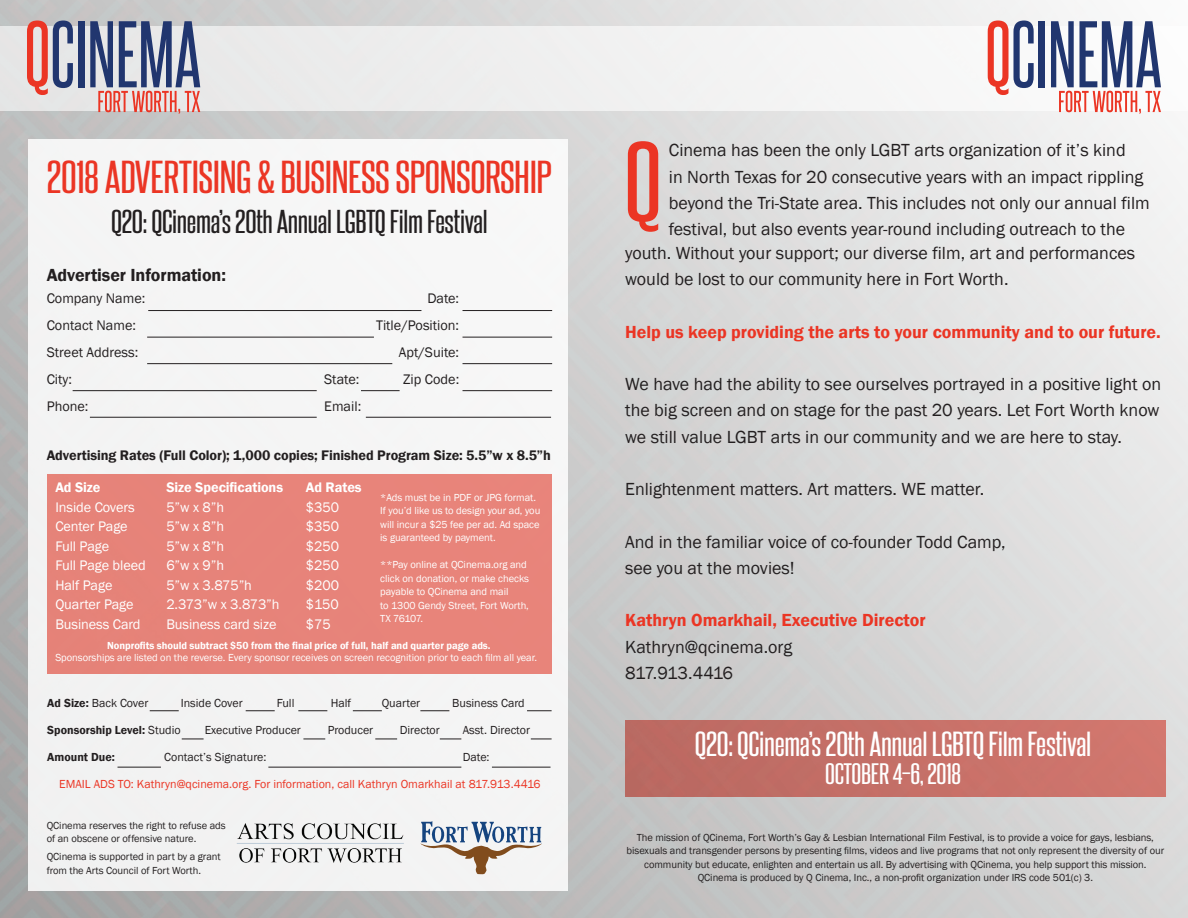
<style>
.page{position:relative;width:1188px;height:918px;background:#fff}
.page>*{position:absolute;margin:0;border:0;box-sizing:border-box;transform-origin:0 0}
.t1{font:97.65px "Steelfish Rg";color:#eb3524;scale:1.2 1}
.t2{font:39.75px "Steelfish Rg";letter-spacing:-.01em;color:#eb3524;scale:1.2 1}
.t3{font:30px "Steelfish Rg";letter-spacing:-.01em;color:#fff;scale:1.2 1}
.t4{font:28.5px "Steelfish Rg";letter-spacing:-.01em;color:#231f20;scale:1.2 1}
.t5{font:25.5px "Steelfish Rg";letter-spacing:-.01em;color:#fff;scale:1.2 1}
.t6{font:18px/26.2px "Franklin Gothic";color:#231f20}
.t7{font:600 18px "Franklin Gothic";color:#eb3524}
.t8{font:600 18px "Franklin Gothic";letter-spacing:-.005em;color:#231f20}
.t9{font:18px "Franklin Gothic";letter-spacing:-.04em;color:#231f20}
.t10{font:14.25px "Franklin Gothic";letter-spacing:-.005em;color:#fff}
.t11{font:14.25px "Franklin Gothic";color:#231f20}
.t12{font:600 14.25px "Franklin Gothic";letter-spacing:-.005em;color:#231f20}
.t13{font:600 14.25px "Franklin Gothic";letter-spacing:-.005em;color:#fff}
.t14{font:12px "Franklin Gothic";color:#231f20}
.t15{font:12px "Franklin Gothic";color:#eb3524}
.t16{font:600 12px "Franklin Gothic";color:#231f20}
.t17{font:10.5px/13.5px "Franklin Gothic";letter-spacing:-.005em;color:#231f20}
.t18{font:10.5px/13.5px "Franklin Gothic";letter-spacing:-.005em;color:#fff}
.t19{font:600 10.5px "Franklin Gothic";letter-spacing:-.005em;color:#fff}
.s1{font-weight:600}
.s2{font-weight:400}
</style>
<div class="page">
<img style="left:0;top:0;width:1188px;height:918px">
<div style="left:28px;top:139px;width:540px;height:752px;background:#f5f5f5"></div>
<svg style="left:150px;top:710px;width:29px;height:1px"></svg>
<svg style="left:182px;top:739px;width:22px;height:1px"></svg>
<svg style="left:303px;top:739px;width:22px;height:1px"></svg>
<svg style="left:375px;top:739px;width:22px;height:1px"></svg>
<svg style="left:440px;top:739px;width:21px;height:1px"></svg>
<svg style="left:531px;top:739px;width:21px;height:1px"></svg>
<hr style="left:492px;top:767px;width:59px;height:1px;background:#231f20">
<hr style="left:268px;top:767px;width:193px;height:1px;background:#231f20">
<hr style="left:118px;top:767px;width:43px;height:1px;background:#231f20">
<svg style="left:246px;top:710px;width:29px;height:1px"></svg>
<svg style="left:298px;top:710px;width:29px;height:1px"></svg>
<svg style="left:353px;top:710px;width:29px;height:1px"></svg>
<svg style="left:420px;top:710px;width:29px;height:1px"></svg>
<svg style="left:527px;top:710px;width:25px;height:1px"></svg>
<hr style="left:148px;top:310px;width:273px;height:1px;background:#231f20">
<hr style="left:147px;top:337px;width:227px;height:1px;background:#231f20">
<hr style="left:147px;top:363px;width:245px;height:1px;background:#231f20">
<hr style="left:463px;top:363px;width:89px;height:1px;background:#231f20">
<hr style="left:463px;top:337px;width:89px;height:1px;background:#231f20">
<hr style="left:463px;top:310px;width:89px;height:1px;background:#231f20">
<hr style="left:463px;top:390px;width:89px;height:1px;background:#231f20">
<hr style="left:361px;top:390px;width:39px;height:1px;background:#231f20">
<hr style="left:366px;top:417px;width:185px;height:1px;background:#231f20">
<hr style="left:73px;top:390px;width:244px;height:1px;background:#231f20">
<hr style="left:90px;top:417px;width:227px;height:1px;background:#231f20">
<div style="left:47px;top:474px;width:505px;height:200px;background:#e7837a"></div>
<img style="left:236px;top:823px;width:168px;height:40px">
<img style="left:421px;top:821px;width:106px;height:23px">
<div style="left:0;top:27px;width:1188px;height:84px;background:#f0f0f0"></div>
<svg style="left:27px;top:21px;width:46px;height:74px"></svg>
<div style="left:78px;top:21px;width:6px;height:66px;background:#21366f"></div>
<svg style="left:90px;top:21px;width:110px;height:93px"></svg>
<svg style="left:988px;top:21px;width:46px;height:74px"></svg>
<div style="left:1039px;top:21px;width:6px;height:66px;background:#21366f"></div>
<svg style="left:1051px;top:21px;width:110px;height:93px"></svg>
<div style="left:625px;top:721px;width:541px;height:76px;background:#c57067"></div>
<p class="t2" style="left:47px;top:153px;width:422px">2018 ADVERTISING &amp; BUSINESS SPONSORSHIP</p>
<p class="t4" style="left:111px;top:204px;width:315px">Q20: QCinema’s 20th Annual LGBTQ Film Festival</p>
<p class="t8" style="left:47px;top:264px;width:181px">Advertiser Information:</p>
<p class="t11" style="left:47px;top:289px;width:100px">Company Name:</p>
<p class="t11" style="left:427px;top:289px;width:33px">Date:</p>
<p class="t11" style="left:47px;top:316px;width:91px">Contact Name:</p>
<p class="t11" style="left:376px;top:316px;width:85px">Title/Position:</p>
<p class="t11" style="left:47px;top:343px;width:93px">Street Address:</p>
<p class="t11" style="left:399px;top:343px;width:62px">Apt/Suite:</p>
<p class="t11" style="left:47px;top:370px;width:27px">City:</p>
<p class="t11" style="left:324px;top:370px;width:37px">State:</p>
<p class="t11" style="left:403px;top:370px;width:58px">Zip Code:</p>
<p class="t11" style="left:47px;top:397px;width:43px">Phone:</p>
<p class="t11" style="left:324px;top:397px;width:39px">Email:</p>
<p class="t12" style="left:47px;top:446px;width:506px">Advertising Rates (Full Color); 1,000 copies; Finished Program Size: 5.5”w x 8.5”h</p>
<p class="t13" style="left:55px;top:479px;width:47px">Ad Size</p>
<p class="t13" style="left:166px;top:479px;width:118px">Size Specifications</p>
<p class="t13" style="left:306px;top:479px;width:57px">Ad Rates</p>
<p class="t10" style="left:55px;top:498px;width:81px">Inside Covers</p>
<p class="t10" style="left:166px;top:498px;width:59px">5”w x 8”h</p>
<p class="t10" style="left:306px;top:498px;width:35px">$350</p>
<p class="t10" style="left:55px;top:518px;width:74px">Center Page</p>
<p class="t10" style="left:166px;top:518px;width:59px">5”w x 8”h</p>
<p class="t10" style="left:306px;top:518px;width:35px">$350</p>
<p class="t10" style="left:55px;top:537px;width:55px">Full Page</p>
<p class="t10" style="left:166px;top:537px;width:59px">5”w x 8”h</p>
<p class="t10" style="left:306px;top:537px;width:35px">$250</p>
<p class="t10" style="left:55px;top:557px;width:92px">Full Page bleed</p>
<p class="t10" style="left:166px;top:557px;width:59px">6”w x 9”h</p>
<p class="t10" style="left:306px;top:557px;width:35px">$250</p>
<p class="t10" style="left:55px;top:576px;width:59px">Half Page</p>
<p class="t10" style="left:166px;top:576px;width:87px">5”w x 3.875”h</p>
<p class="t10" style="left:306px;top:576px;width:35px">$200</p>
<p class="t10" style="left:55px;top:596px;width:80px">Quarter Page</p>
<p class="t10" style="left:166px;top:596px;width:115px">2.373”w x 3.873”h</p>
<p class="t10" style="left:306px;top:596px;width:34px">$150</p>
<p class="t10" style="left:55px;top:615px;width:87px">Business Card</p>
<p class="t10" style="left:166px;top:615px;width:112px">Business card size</p>
<p class="t10" style="left:306px;top:615px;width:26px">$75</p>
<p class="t19" style="left:107px;top:639px;width:385px">Nonprofits should subtract $50 from the final price of full, half and quarter page ads.</p>
<p class="t18" style="left:55px;top:651px;width:483px">Sponsorships are listed on the reverse. Every sponsor receives on screen recognition prior to each film all year.</p>
<p class="t18" style="left:380px;top:491px;width:162px">*Ads must be in PDF or JPG format.<br>If you’d like us to design your ad, you will incur a $25 fee per ad. Ad space is guaranteed by payment.</p>
<p class="t18" style="left:380px;top:558px;width:150px">**Pay online at QCinema.org and click on donation, or make checks payable to QCinema and mail<br>to 1300 Gendy Street, Fort Worth,<br>TX 76107.</p>
<p class="t14" style="left:47px;top:695px;width:103px"><span class="s1">Ad Size:</span> Back Cover</p>
<p class="t14" style="left:181px;top:695px;width:63px">Inside Cover</p>
<p class="t14" style="left:277px;top:695px;width:19px">Full</p>
<p class="t14" style="left:331px;top:695px;width:22px">Half</p>
<p class="t14" style="left:382px;top:695px;width:40px">Quarter</p>
<p class="t14" style="left:452px;top:695px;width:74px">Business Card</p>
<p class="t16" style="left:47px;top:722px;width:135px">Sponsorship Level: <span class="s2">Studio</span></p>
<p class="t14" style="left:205px;top:722px;width:98px">Executive Producer</p>
<p class="t14" style="left:328px;top:722px;width:47px">Producer</p>
<p class="t14" style="left:400px;top:722px;width:42px">Director</p>
<p class="t14" style="left:463px;top:722px;width:69px">Asst. Director</p>
<p class="t16" style="left:47px;top:749px;width:69px">Amount Due:</p>
<p class="t14" style="left:164px;top:749px;width:104px">Contact’s Signature:</p>
<p class="t14" style="left:463px;top:749px;width:28px">Date:</p>
<p class="t15" style="left:59px;top:776px;width:483px">EMAIL ADS TO: Kathryn@qcinema.org. For information, call Kathryn Omarkhail at 817.913.4416</p>
<p class="t17" style="left:47px;top:818px;width:181px">QCinema reserves the right to refuse ads of an obscene or offensive nature.</p>
<p class="t17" style="left:47px;top:850px;width:176px">QCinema is supported in part by a grant from the Arts Council of Fort Worth.</p>
<p class="t1" style="left:624px;top:123px;width:33px">Q</p>
<p class="t6" style="left:669px;top:138px;width:482px">Cinema has been the only LGBT arts organization of it’s kind<br>in North Texas for 20 consecutive years with an impact rippling beyond the Tri-State area. This includes not only our annual film festival, but also events year-round including outreach to the</p>
<p class="t6" style="left:625px;top:240px;width:511px">youth. Without your support; our diverse film, art and performances would be lost to our community here in Fort Worth.</p>
<p class="t7" style="left:625px;top:320px;width:537px">Help us keep providing the arts to your community and to our future.</p>
<p class="t6" style="left:625px;top:371px;width:538px;text-align:justify">We have had the ability to see ourselves portrayed in a positive light on the big screen and on stage for the past 20 years. Let Fort Worth know we still value LGBT arts in our community and we are here to stay.</p>
<p class="t6" style="left:625px;top:476px;width:361px">Enlightenment matters. Art matters. WE matter.</p>
<p class="t6" style="left:625px;top:529px;width:382px">And in the familiar voice of co-founder Todd Camp, see you at the movies!</p>
<p class="t7" style="left:625px;top:609px;width:302px">Kathryn Omarkhail, Executive Director</p>
<p class="t6" style="left:625px;top:634px;width:169px">Kathryn@qcinema.org</p>
<p class="t9" style="left:625px;top:662px;width:110px">817.913.4416</p>
<p class="t3" style="left:695px;top:725px;width:332px">Q20: QCinema’s 20th Annual LGBTQ Film Festival</p>
<p class="t5" style="left:825px;top:758px;width:115px">OCTOBER 4–6, 2018</p>
<p class="t17" style="left:627px;top:831px;width:539px;text-align:center">The mission of QCinema, Fort Worth’s Gay &amp; Lesbian International Film Festival, is to provide a voice for gays, lesbians, bisexuals and transgender persons by presenting films, videos and live programs that not only represent the diversity of our community but educate, enlighten and entertain us all. By advertising with QCinema, you help support this mission.</p>
<p class="t17" style="left:698px;top:871px;width:397px">QCinema is produced by Q Cinema, Inc., a non-profit organization under IRS code 501(c) 3.</p>
</div>
